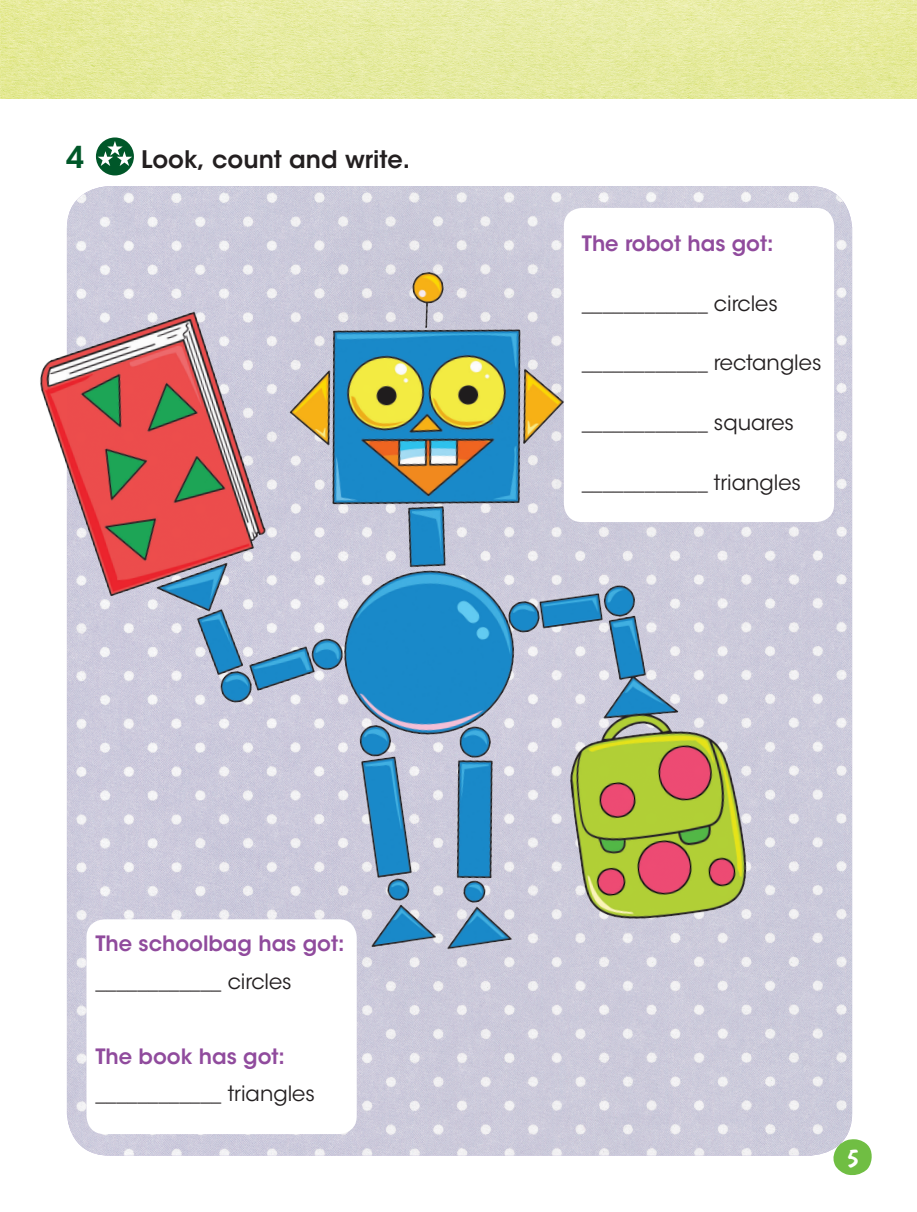
<style>
.page{position:relative;width:917px;height:1212px;background:#fff}
.page>*{position:absolute;margin:0;border:0;box-sizing:border-box;transform-origin:0 0}
.PrBo_Instruction{font:600 30px "ITC Avant Garde Std";color:#005729}
.PrBo_Normal{font:28.5px "Dom Casual Std";color:#fff}
.PrBo_Instruction-2{font:600 24px "ITC Avant Garde Std";color:#231f20}
.PrBo_Normal-2{font:600 21px/37.5px "ITC Avant Garde Std";color:#904b9d}
.PrBo_Normal-3{font:21px "ITC Avant Garde Std";color:#231f20}
.s1{color:#231f20}
.s2{font-weight:400;color:#231f20}
</style>
<div class="page">
<img style="left:67px;top:186px;width:785px;height:969px">
<div style="left:86px;top:919px;width:271px;height:215px;background:#fff;border-radius:18px"></div>
<div style="left:564px;top:208px;width:270px;height:314px;background:#fff;border-radius:18px"></div>
<svg style="left:2px;top:0;width:915px;height:99px;background:#e6eaa0"></svg>
<svg style="left:832px;top:1139px;width:40px;height:36px"></svg>
<div style="left:96px;top:137px;width:38px;height:38px;background:#005729;border-radius:50%"></div>
<svg style="left:98px;top:141px;width:34px;height:25px"></svg>
<img style="left:40px;top:220px;width:736px;height:779px">
<svg style="left:913px;top:0;width:4px;height:3px"></svg>
<p class="PrBo_Instruction" style="left:66px;top:138px;width:20px">4</p>
<p class="PrBo_Instruction-2" style="left:141px;top:144px;width:271px">Look, count and write.</p>
<p class="PrBo_Normal-2" style="left:582px;top:224px;width:193px">The robot has got:</p>
<p class="PrBo_Normal-3" style="left:582px;top:290px;width:198px">____________ circles</p>
<p class="PrBo_Normal-3" style="left:582px;top:350px;width:241px">____________ rectangles</p>
<p class="PrBo_Normal-3" style="left:582px;top:410px;width:214px">____________ squares</p>
<p class="PrBo_Normal-3" style="left:582px;top:470px;width:221px">____________ triangles</p>
<p class="PrBo_Normal-2" style="left:95px;top:924px;width:251px">The schoolbag has got: <span class="s1">____________</span> <span class="s2">circles</span></p>
<p class="PrBo_Normal-2" style="left:95px;top:1037px;width:221px">The book has got: <span class="s1">____________</span> <span class="s2">triangles</span></p>
<p class="PrBo_Normal" style="left:847px;top:1140px;width:14px">5</p>
</div>
